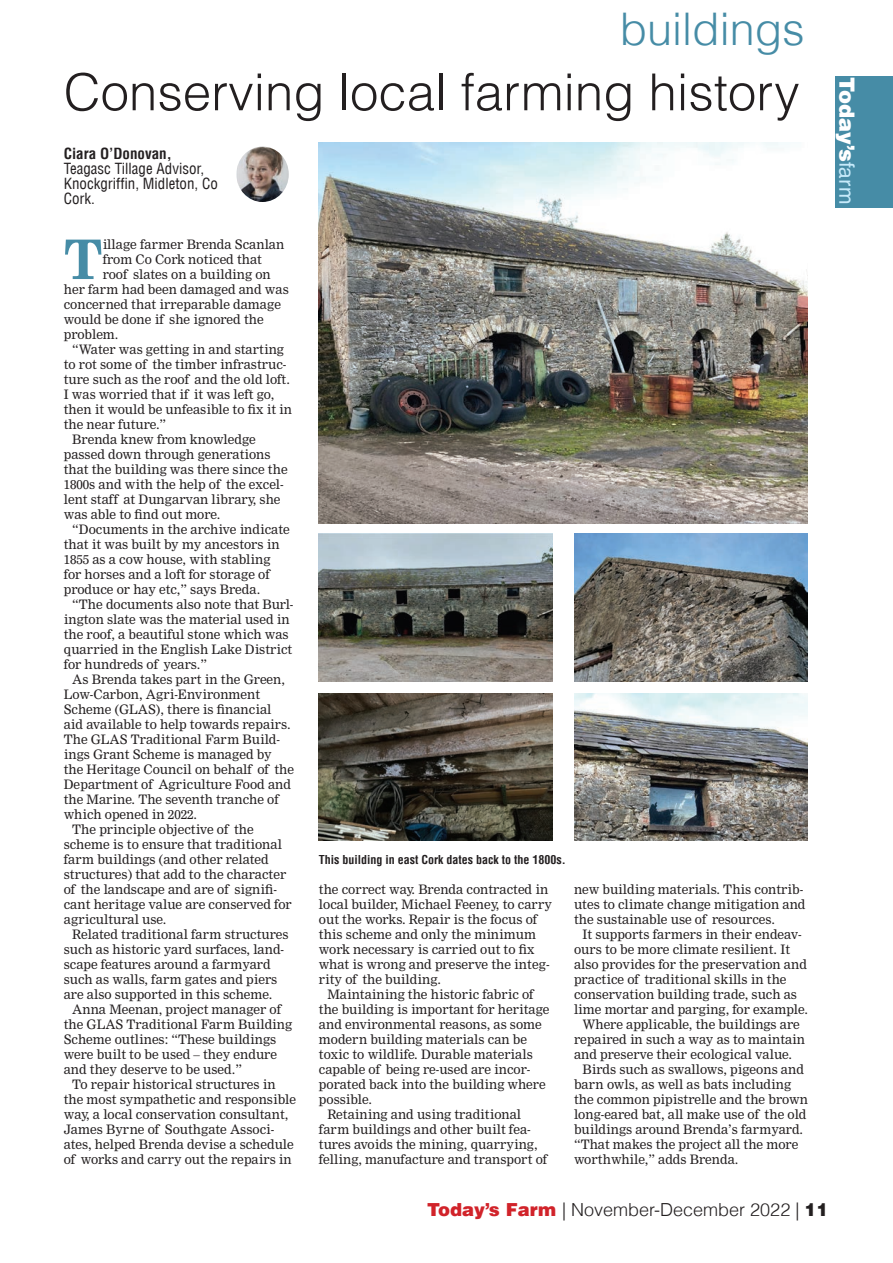
<style>
.page{position:relative;width:893px;height:1263px;background:#fff}
.page>*{position:absolute;margin:0;border:0;box-sizing:border-box;transform-origin:0 0}
.t1{font:700 53.4px "Nimrod";color:#468ca6}
.t2{font:300 51px "Helvetica LT";color:#231f20}
.t3{font:300 45px "Helvetica LT";color:#468ca6}
.t4{font:900 21px "Helvetica LT";color:#fff}
.t5{font:300 18px "Helvetica LT";color:#231f20}
.t6{font:condensed 15px "Helvetica LT";color:#231f20}
.t7{font:700 condensed 15px "Helvetica LT";color:#231f20}
.t8{font:12.75px/15px "Nimrod";color:#231f20}
.t9{font:700 condensed 12px "Helvetica LT";color:#231f20}
.s1{font-weight:400;color:#c6eafa}
.s2{font-weight:900;color:#d1232a}
.s3{font-weight:900}
</style>
<div class="page">
<div style="left:836px;top:77px;width:57px;height:131px;background:#468ca6"></div>
<img style="left:236px;top:147px;width:53px;height:55px">
<img style="left:319px;top:143px;width:489px;height:380px">
<img style="left:319px;top:694px;width:234px;height:146px">
<img style="left:319px;top:534px;width:234px;height:148px">
<img style="left:574px;top:534px;width:234px;height:148px">
<img style="left:574px;top:694px;width:234px;height:146px">
<p class="t3" style="left:620px;top:1px;width:186px">buildings</p>
<h1 class="t2" style="left:64px;top:60px;width:737px">Conserving local farming history</h1>
<p class="t7" style="left:64px;top:144px;width:109px">Ciara O’Donovan,</p>
<p class="t6" style="left:64px;top:159px;width:142px">Teagasc Tillage Advisor,</p>
<p class="t6" style="left:64px;top:174px;width:156px">Knockgriffin, Midleton, Co</p>
<p class="t6" style="left:64px;top:189px;width:33px">Cork.</p>
<p class="t1" style="left:64px;top:228px;width:40px">T</p>
<p class="t8" style="left:103px;top:237px;width:183px">illage farmer Brenda Scanlan</p>
<p class="t8" style="left:103px;top:252px;width:161px">from Co Cork noticed that</p>
<p class="t8" style="left:103px;top:267px;width:170px">roof slates on a building on</p>
<p class="t8" style="left:64px;top:282px;width:227px">her farm had been damaged and was</p>
<p class="t8" style="left:64px;top:297px;width:219px">concerned that irreparable damage</p>
<p class="t8" style="left:64px;top:312px;width:201px">would be done if she ignored the</p>
<p class="t8" style="left:64px;top:327px;width:56px">problem.</p>
<p class="t8" style="left:64px;top:342px;width:230px;text-indent:9px">“Water was getting in and starting to rot some of the timber infrastruc&shy;ture such as the roof and the old loft.<br>I was worried that if it was left go, then it would be unfeasible to fix it in the near future.”</p>
<p class="t8" style="left:64px;top:432px;width:225px;text-indent:9px">Brenda knew from knowledge passed down through generations that the building was there since the<br>1800s and with the help of the excel&shy;lent staff at Dungarvan library, she was able to find out more.</p>
<p class="t8" style="left:64px;top:522px;width:227px;text-indent:9px">“Documents in the archive indicate that it was built by my ancestors in 1855 as a cow house, with stabling for horses and a loft for storage of produce or hay etc,” says Breda.</p>
<p class="t8" style="left:64px;top:597px;width:231px;text-indent:9px">“The documents also note that Burl&shy;ington slate was the material used in the roof, a beautiful stone which was quarried in the English Lake District for hundreds of years.”</p>
<p class="t8" style="left:64px;top:672px;width:232px;text-indent:9px">As Brenda takes part in the Green,<br>Low-Carbon, Agri-Environment<br>Scheme (GLAS), there is financial<br>aid available to help towards repairs.<br>The GLAS Traditional Farm Build&shy;ings Grant Scheme is managed by the Heritage Council on behalf of the<br>Department of Agriculture Food and the Marine. The seventh tranche of which opened in 2022.</p>
<p class="t8" style="left:64px;top:822px;width:230px;text-indent:9px">The principle objective of the scheme is to ensure that traditional farm buildings (and other related structures) that add to the character of the landscape and are of signifi&shy;cant heritage value are conserved for agricultural use.</p>
<p class="t8" style="left:64px;top:927px;width:226px;text-indent:9px">Related traditional farm structures such as historic yard surfaces, land&shy;scape features around a farmyard such as walls, farm gates and piers are also supported in this scheme.</p>
<p class="t8" style="left:64px;top:1002px;width:230px;text-indent:9px">Anna Meenan, project manager of the GLAS Traditional Farm Building<br>Scheme outlines: “These buildings were built to be used – they endure and they deserve to be used.”</p>
<p class="t8" style="left:64px;top:1077px;width:234px;text-indent:9px">To repair historical structures in the most sympathetic and responsible way, a local conservation consultant, James Byrne of Southgate Associ&shy;ates, helped Brenda devise a schedule of works and carry out the repairs in</p>
<p class="t9" style="left:319px;top:852px;width:248px">This building in east Cork dates back to the 1800s.</p>
<p class="t8" style="left:319px;top:882px;width:234px">the correct way. Brenda contracted in local builder, Michael Feeney, to carry out the works. Repair is the focus of this scheme and only the minimum</p>
<p class="t8" style="left:319px;top:942px;width:217px">work necessary is carried out to fix</p>
<p class="t8" style="left:319px;top:957px;width:232px">what is wrong and preserve the integ&shy;rity of the building.</p>
<p class="t8" style="left:319px;top:987px;width:232px;text-indent:9px">Maintaining the historic fabric of the building is important for heritage and environmental reasons, as some modern building materials can be toxic to wildlife. Durable materials capable of being re-used are incor&shy;porated back into the building where possible.</p>
<p class="t8" style="left:319px;top:1107px;width:230px;text-indent:9px">Retaining and using traditional farm buildings and other built fea&shy;tures avoids the mining, quarrying, felling, manufacture and transport of</p>
<p class="t8" style="left:574px;top:882px;width:233px">new building materials. This contrib&shy;utes to climate change mitigation and the sustainable use of resources.</p>
<p class="t8" style="left:574px;top:927px;width:235px;text-indent:9px">It supports farmers in their endeav&shy;ours to be more climate resilient. It also provides for the preservation and practice of traditional skills in the conservation building trade, such as lime mortar and parging, for example.</p>
<p class="t8" style="left:574px;top:1017px;width:233px;text-indent:9px">Where applicable, the buildings are repaired in such a way as to maintain and preserve their ecological value.</p>
<p class="t8" style="left:574px;top:1062px;width:235px;text-indent:9px">Birds such as swallows, pigeons and barn owls, as well as bats including the common pipistrelle and the brown long-eared bat, all make use of the old buildings around Brenda’s farmyard. “That makes the project all the more worthwhile,” adds Brenda.</p>
<h3 class="t4" style="left:861px;top:77px;width:128px;rotate:90deg">Today’s<span class="s1">farm</span></h3>
<h3 class="t5" style="left:427px;top:1199px;width:403px"><span class="s2">Today’s Farm</span> | November-December 2022 | <span class="s3">11</span></h3>
</div>
